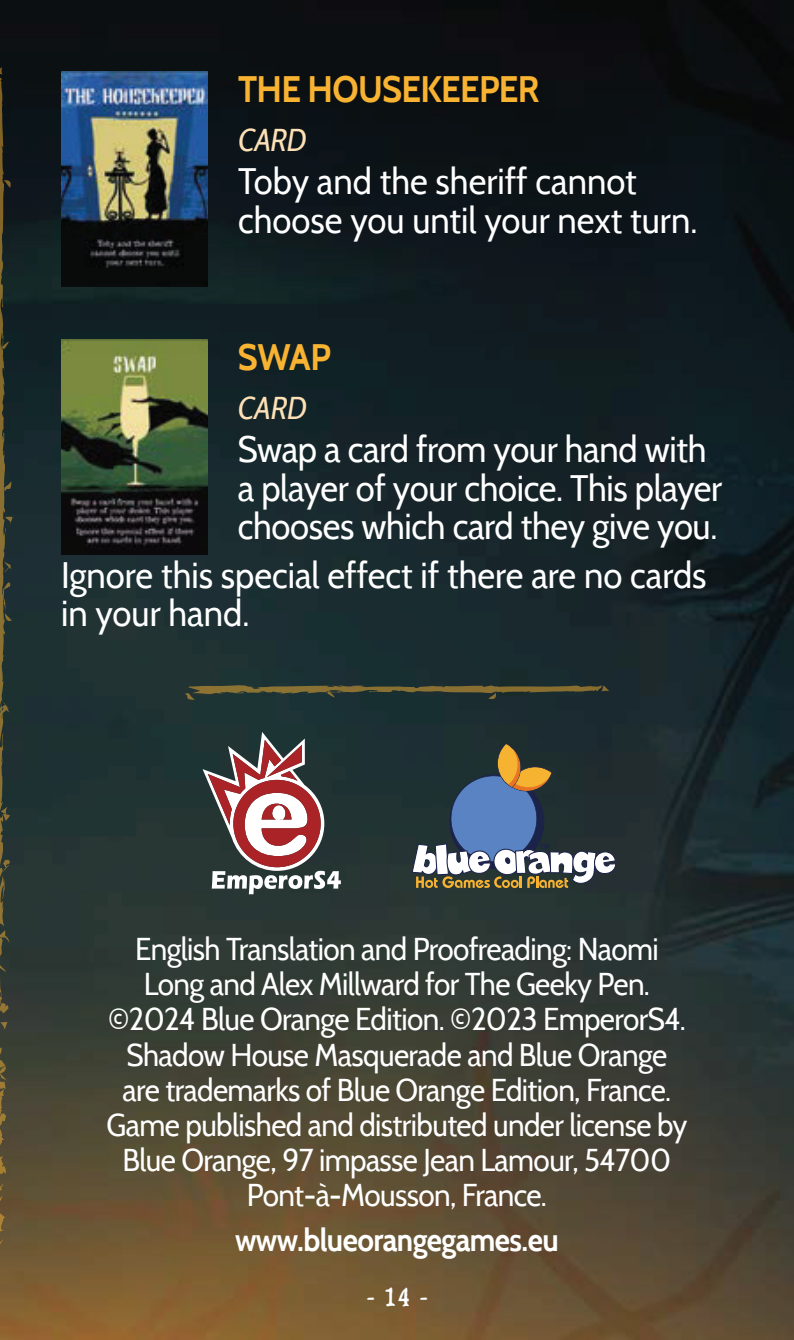
<style>
.page{position:relative;width:794px;height:1340px;background:#fff}
.page>*{position:absolute;margin:0;border:0;box-sizing:border-box;transform-origin:0 0}
.t1{font:36.75px/38.5px "Cabin";letter-spacing:-.01em;color:#fff;scale:.94 1}
.t2{font:700 36.75px "Cabin";letter-spacing:-.02em;color:#f9b332;scale:.94 1}
.t3{font:31.5px/35px "Cabin";letter-spacing:-.02em;color:#fff;text-align:center;scale:.94 1}
.t4{font:700 31.5px "Cabin";letter-spacing:-.02em;color:#fff;scale:.94 1}
.t5{font:italic 31.5px "Cabin";letter-spacing:-.015em;color:#fde0b5;scale:.94 1}
.t6{font:24.5px "Old Newspaper Types";color:#fff}
</style>
<div class="page">
<img style="left:0;top:0;width:794px;height:1339px">
<svg style="left:0;top:1238px;width:4px;height:7px"></svg>
<svg style="left:0;top:1212px;width:9px;height:20px"></svg>
<svg style="left:0;top:1183px;width:5px;height:21px"></svg>
<svg style="left:0;top:1156px;width:6px;height:21px"></svg>
<svg style="left:0;top:67px;width:13px;height:1081px;background:#363a2d"></svg>
<svg style="left:203px;top:732px;width:138px;height:162px"></svg>
<img style="left:61px;top:72px;width:147px;height:215px">
<img style="left:61px;top:339px;width:147px;height:216px">
<svg style="left:183px;top:683px;width:426px;height:17px;background:#3e4431"></svg>
<svg style="left:411px;top:743px;width:205px;height:145px;background:#525e64"></svg>
<p class="t2" style="left:238px;top:67px;width:322px">THE HOUSEKEEPER</p>
<p class="t5" style="left:238px;top:120px;width:74px">CARD</p>
<p class="t1" style="left:238px;top:162px;width:490px">Toby and the sheriff cannot choose you until your next turn.</p>
<p class="t2" style="left:238px;top:335px;width:101px">SWAP</p>
<p class="t5" style="left:238px;top:388px;width:75px">CARD</p>
<p class="t1" style="left:238px;top:430px;width:517px">Swap a card from your hand with a player of your choice. This player chooses which card they give you.</p>
<p class="t1" style="left:61px;top:555px;width:688px">Ignore this special effect if there are no cards in your hand.</p>
<p class="t3" style="left:106px;top:931px;width:619px">English Translation and Proofreading: Naomi Long and Alex Millward for The Geeky Pen. ©2024 Blue Orange Edition. ©2023 EmperorS4.<br>Shadow House Masquerade and Blue Orange are trademarks of Blue Orange Edition, France.<br>Game published and distributed under license by Blue Orange, 97 impasse Jean Lamour, 54700<br>Pont-à-Mousson, France.</p>
<p class="t4" style="left:235px;top:1220px;width:346px">www.blueorangegames.eu</p>
<p class="t6" style="left:366px;top:1280px;width:62px">- 14 -</p>
</div>
